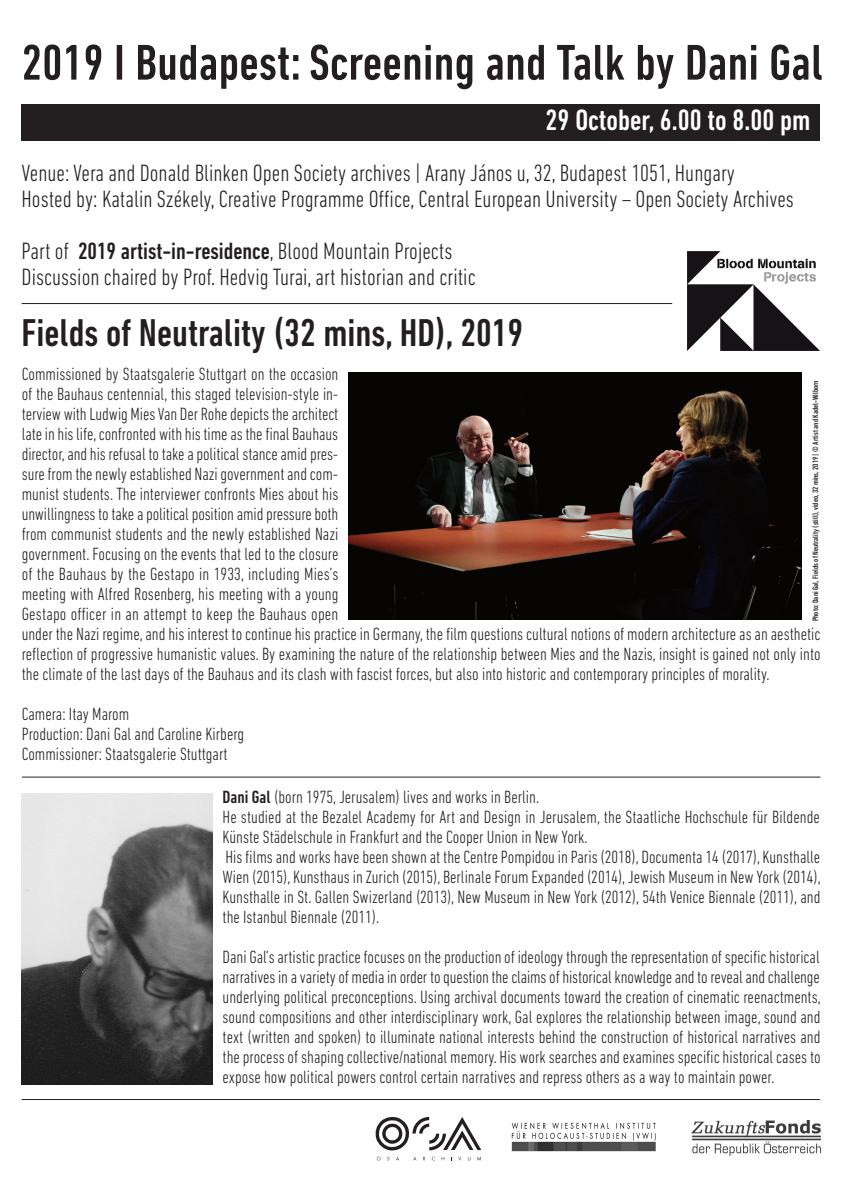
<style>
.page{position:relative;width:842px;height:1191px;background:#fff}
.page>*{position:absolute;margin:0;border:0;box-sizing:border-box;transform-origin:0 0}
.t1{font:500 condensed 51px "DIN Next LT Pro";letter-spacing:.005em;color:#231f20}
.t2{font:500 condensed 39.5px "DIN Next LT Pro";color:#231f20}
.t3{font:500 condensed 30px "DIN Next LT Pro";color:#fff}
.t4{font:300 condensed 24px/26px "DIN Next LT Pro";color:#231f20}
.t5{font:300 condensed 18px/20px "DIN Next LT Pro";color:#231f20}
.t6{font:500 condensed 8px "DIN Next LT Pro";color:#231f20}
.s1{font-weight:500}
</style>
<div class="page">
<svg style="left:376px;top:1116px;width:105px;height:44px"></svg>
<img style="left:687px;top:252px;width:132px;height:99px">
<img style="left:511px;top:1122px;width:145px;height:30px">
<img style="left:691px;top:1120px;width:131px;height:35px">
<img style="left:22px;top:793px;width:190px;height:291px">
<img style="left:348px;top:372px;width:453px;height:247px">
<hr style="left:22px;top:303px;width:650px;height:1px;background:#231f20">
<hr style="left:22px;top:777px;width:798px;height:1px;background:#231f20">
<hr style="left:22px;top:1099px;width:798px;height:1px;background:#231f20">
<div style="left:22px;top:104px;width:798px;height:36px;background:#231f20"></div>
<h1 class="t1" style="left:22px;top:45px;width:803px">2019 I Budapest: Screening and Talk by Dani Gal</h1>
<h3 class="t3" style="left:546px;top:109px;width:266px">29 October, 6.00 to 8.00 pm</h3>
<h3 class="t4" style="left:22px;top:162px;width:774px">Venue: Vera and Donald Blinken Open Society archives | Arany János u, 32, Budapest 1051, Hungary<br>Hosted by: Katalin Székely, Creative Programme Office, Central European University – Open Society Archives</h3>
<h3 class="t4" style="left:22px;top:240px;width:456px">Part of <span class="s1">2019 artist-in-residence</span>, Blood Mountain Projects<br>Discussion chaired by Prof. Hedvig Turai, art historian and critic</h3>
<h2 class="t2" style="left:22px;top:319px;width:503px">Fields of Neutrality (32 mins, HD), 2019</h2>
<p class="t5" style="left:22px;top:365px;width:800px">Commissioned by Staatsgalerie Stuttgart on the occasion<br>of the Bauhaus centennial, this staged television-style in-<br>terview with Ludwig Mies Van Der Rohe depicts the architect<br>late in his life, confronted with his time as the final Bauhaus<br>director, and his refusal to take a political stance amid pres-<br>sure from the newly established Nazi government and com-<br>munist students. The interviewer confronts Mies about his<br>unwillingness to take a political position amid pressure both<br>from communist students and the newly established Nazi<br>government. Focusing on the events that led to the closure<br>of the Bauhaus by the Gestapo in 1933, including Mies’s<br>meeting with Alfred Rosenberg, his meeting with a young<br>Gestapo officer in an attempt to keep the Bauhaus open<br>under the Nazi regime, and his interest to continue his practice in Germany, the film questions cultural notions of modern architecture as an aesthetic reflection of progressive humanistic values. By examining the nature of the relationship between Mies and the Nazis, insight is gained not only into the climate of the last days of the Bauhaus and its clash with fascist forces, but also into historic and contemporary principles of morality.</p>
<p class="t5" style="left:22px;top:705px;width:224px">Camera: Itay Marom<br>Production: Dani Gal and Caroline Kirberg<br>Commissioner: Staatsgalerie Stuttgart</p>
<p class="t6" style="left:813px;top:621px;width:242px;rotate:-90deg">Photo: Dani Gal, Fields of Neutrality (still), video, 32 mins, 2019 | © Artist and Kadel-Wilborn</p>
<p class="t5" style="left:223px;top:788px;width:600px"><span class="s1">Dani Gal</span> (born 1975, Jerusalem) lives and works in Berlin.<br>He studied at the Bezalel Academy for Art and Design in Jerusalem, the Staatliche Hochschule für Bildende Künste Städelschule in Frankfurt and the Cooper Union in New York.<br>His films and works have been shown at the Centre Pompidou in Paris (2018), Documenta 14 (2017), Kunsthalle Wien (2015), Kunsthaus in Zurich (2015), Berlinale Forum Expanded (2014), Jewish Museum in New York (2014), Kunsthalle in St. Gallen Swizerland (2013), New Museum in New York (2012), 54th Venice Biennale (2011), and the Istanbul Biennale (2011).</p>
<p class="t5" style="left:223px;top:948px;width:600px;text-align:justify">Dani Gal’s artistic practice focuses on the production of ideology through the representation of specific historical narratives in a variety of media in order to question the claims of historical knowledge and to reveal and challenge underlying political preconceptions. Using archival documents toward the creation of cinematic reenactments, sound compositions and other interdisciplinary work, Gal explores the relationship between image, sound and text (written and spoken) to illuminate national interests behind the construction of historical narratives and the process of shaping collective/national memory. His work searches and examines specific historical cases to expose how political powers control certain narratives and repress others as a way to maintain power.</p>
</div>
